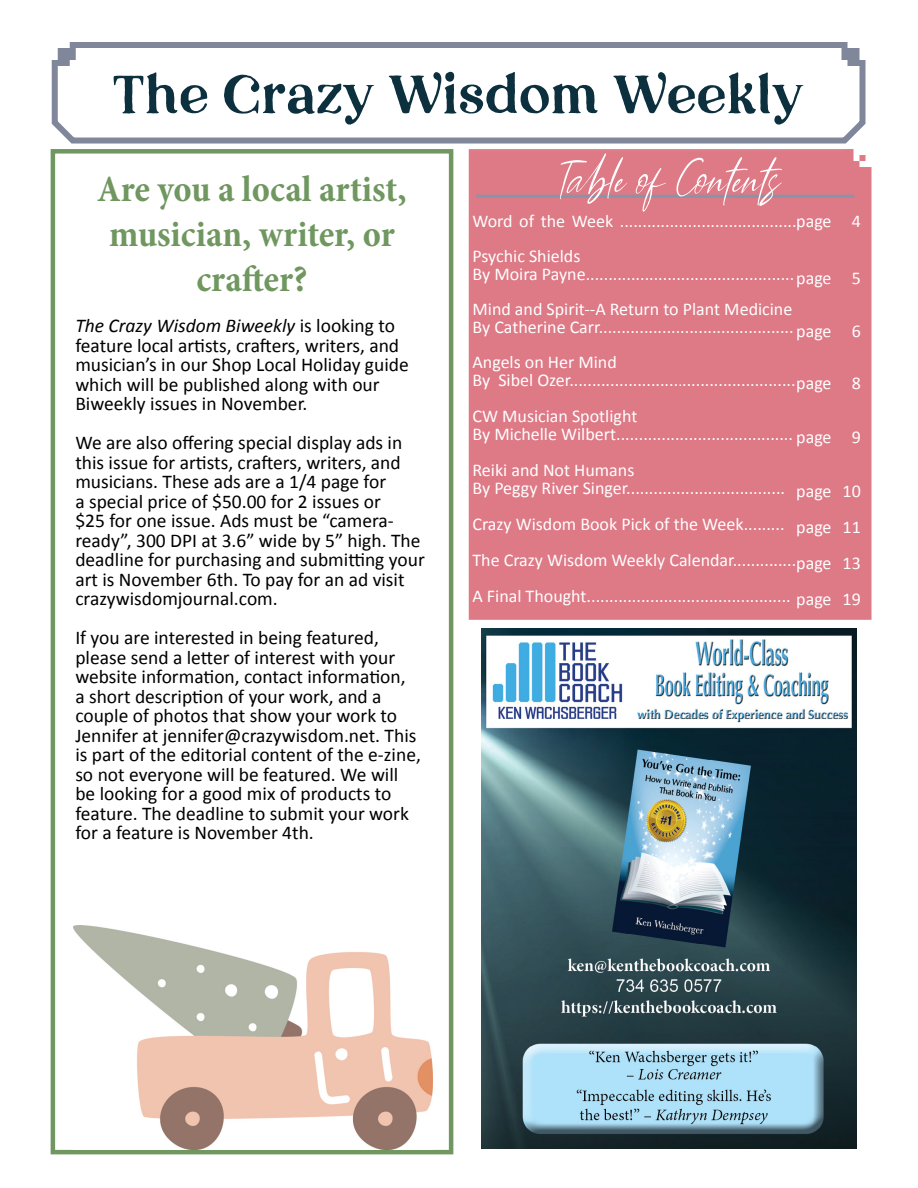
<style>
.page{position:relative;width:918px;height:1188px;background:#fff}
.page>*{position:absolute;margin:0;border:0;box-sizing:border-box;transform-origin:0 0}
.t1{font:54px "Louise Walker Serif";color:#0c303e}
.t2{font:54px "Louise Walker Script";color:#fff}
.t3{font:700 condensed 37.5px/45px "Minion Pro";letter-spacing:-.005em;color:#709760;text-align:center}
.t4{font:19.5px/19.5px "Calibri";color:#000}
.t5{font:18px/36px "Calibri";color:#fff}
.s1{font-size:15px}
.s2{font-style:italic}
</style>
<div class="page">
<div style="left:469px;top:153px;width:403px;height:467px;background:#de7986"></div>
<svg style="left:51px;top:42px;width:815px;height:102px"></svg>
<hr style="left:476px;top:195px;width:378px;height:3px;background:#8794a9">
<img style="left:481px;top:628px;width:376px;height:521px">
<div style="left:51px;top:149px;width:402px;height:1005px;border:4px solid #709760"></div>
<img style="left:73px;top:926px;width:360px;height:224px">
<h1 class="t1" style="left:113px;top:63px;width:693px">The Crazy Wisdom Weekly</h1>
<h1 class="t2" style="left:551px;top:141px;width:230px">Table of Contents</h1>
<p class="t5" style="left:472px;top:204px;width:390px;line-height:34.2px">Word of the Week .......................................page 4<br>Psychic Shields</p>
<p class="t5" style="left:472px;top:256px;width:323px;line-height:35.1px">By Moira Payne..............................................<br>Mind and Spirit--A Return to Plant Medicine</p>
<p class="t5" style="left:472px;top:309px;width:323px;line-height:35.1px">By Catherine Carr...........................................<br>Angels on Her Mind</p>
<p class="t5" style="left:472px;top:362px;width:325px">By Sibel Ozer........................<span class="s1">.</span>.........................<br>CW Musician Spotlight</p>
<p class="t5" style="left:472px;top:416px;width:322px">By Michelle Wilbert.......................................<br>Reiki and Not Humans</p>
<p class="t5" style="left:472px;top:470px;width:325px">By Peggy River Singer...................................<br>Crazy Wisdom Book Pick of the Week.........<br>The Crazy Wisdom Weekly Calendar..............<br>A Final Thought.............................................</p>
<h2 class="t3" style="left:97px;top:166px;width:311px">Are you a local artist, musician, writer, or crafter?</h2>
<p class="t4" style="left:75px;top:316px;width:335px"><span class="s2">The Crazy Wisdom Biweekly</span> is looking to feature local artists, crafters, writers, and musician’s in our Shop Local Holiday guide which will be published along with our Biweekly issues in November.</p>
<p class="t4" style="left:75px;top:433px;width:351px">We are also offering special display ads in this issue for artists, crafters, writers, and musicians. These ads are a 1/4 page for<br>a special price of $50.00 for 2 issues or<br>$25 for one issue. Ads must be “camera&shy;ready”, 300 DPI at 3.6” wide by 5” high. The deadline for purchasing and submitting your art is November 6th. To pay for an ad visit crazywisdomjournal.com.</p>
<p class="t4" style="left:75px;top:628px;width:347px">If you are interested in being featured, please send a letter of interest with your website information, contact information,<br>a short description of your work, and a couple of photos that show your work to Jennifer at jennifer@crazywisdom.net. This is part of the editorial content of the e-zine, so not everyone will be featured. We will be looking for a good mix of products to feature. The deadline to submit your work for a feature is November 4th.</p>
<p class="t5" style="left:796px;top:260px;width:66px">page 5</p>
<p class="t5" style="left:796px;top:313px;width:66px">page 6</p>
<p class="t5" style="left:796px;top:365px;width:66px">page 8</p>
<p class="t5" style="left:796px;top:419px;width:66px">page 9</p>
<p class="t5" style="left:796px;top:473px;width:66px;text-align:justify">page 10 page 11 page 13 page 19</p>
</div>
